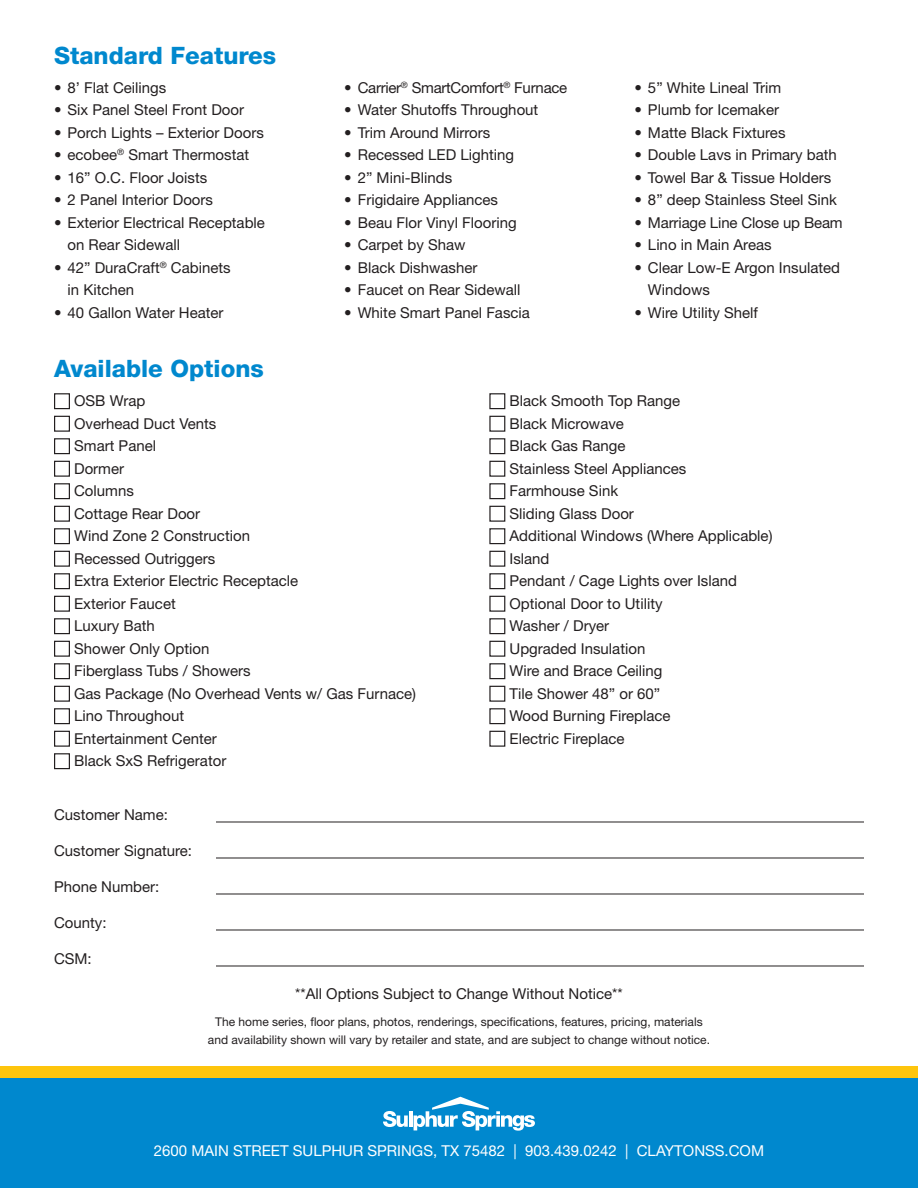
<style>
.page{position:relative;width:918px;height:1188px;background:#fff}
.page>*{position:absolute;margin:0;border:0;box-sizing:border-box;transform-origin:0 0}
.t1{font:800 24px "Helvetica Neue LT Std";color:#0088ce}
.t2{font:15px/22.5px "Helvetica Neue LT Std";color:#231f20}
.t3{font:15px "Helvetica Neue LT Std";color:#fff}
.t4{font:15px "Helvetica Neue LT Std";letter-spacing:-.02em;color:#231f20}
.t5{font:12px/18px "Helvetica Neue LT Std";color:#231f20;text-align:center}
</style>
<div class="page">
<div style="left:0;top:1072px;width:918px;height:116px;background:#0088ce"></div>
<svg style="left:383px;top:1111px;width:25px;height:16px"></svg>
<hr style="left:409px;top:1111px;width:3px;height:16px;background:#fff">
<svg style="left:414px;top:1097px;width:121px;height:34px"></svg>
<div style="left:0;top:1066px;width:918px;height:12px;background:#fec50d"></div>
<div style="left:54px;top:393px;width:16px;height:16px;border:1px solid #231f20"></div>
<div style="left:54px;top:416px;width:16px;height:16px;border:1px solid #231f20"></div>
<div style="left:54px;top:438px;width:16px;height:16px;border:1px solid #231f20"></div>
<div style="left:54px;top:461px;width:16px;height:16px;border:1px solid #231f20"></div>
<div style="left:54px;top:483px;width:16px;height:16px;border:1px solid #231f20"></div>
<div style="left:54px;top:506px;width:16px;height:16px;border:1px solid #231f20"></div>
<div style="left:54px;top:528px;width:16px;height:16px;border:1px solid #231f20"></div>
<div style="left:54px;top:551px;width:16px;height:16px;border:1px solid #231f20"></div>
<div style="left:54px;top:573px;width:16px;height:16px;border:1px solid #231f20"></div>
<div style="left:54px;top:596px;width:16px;height:16px;border:1px solid #231f20"></div>
<div style="left:54px;top:618px;width:16px;height:16px;border:1px solid #231f20"></div>
<div style="left:54px;top:641px;width:16px;height:16px;border:1px solid #231f20"></div>
<div style="left:54px;top:663px;width:16px;height:16px;border:1px solid #231f20"></div>
<div style="left:54px;top:686px;width:16px;height:16px;border:1px solid #231f20"></div>
<div style="left:54px;top:708px;width:16px;height:16px;border:1px solid #231f20"></div>
<div style="left:54px;top:731px;width:16px;height:16px;border:1px solid #231f20"></div>
<div style="left:54px;top:753px;width:16px;height:16px;border:1px solid #231f20"></div>
<div style="left:489px;top:393px;width:16px;height:16px;border:1px solid #231f20"></div>
<div style="left:489px;top:416px;width:16px;height:16px;border:1px solid #231f20"></div>
<div style="left:489px;top:438px;width:16px;height:16px;border:1px solid #231f20"></div>
<div style="left:489px;top:461px;width:16px;height:16px;border:1px solid #231f20"></div>
<div style="left:489px;top:483px;width:16px;height:16px;border:1px solid #231f20"></div>
<div style="left:489px;top:506px;width:16px;height:16px;border:1px solid #231f20"></div>
<div style="left:489px;top:528px;width:16px;height:16px;border:1px solid #231f20"></div>
<div style="left:489px;top:551px;width:16px;height:16px;border:1px solid #231f20"></div>
<div style="left:489px;top:573px;width:16px;height:16px;border:1px solid #231f20"></div>
<div style="left:489px;top:596px;width:16px;height:16px;border:1px solid #231f20"></div>
<div style="left:489px;top:618px;width:16px;height:16px;border:1px solid #231f20"></div>
<div style="left:489px;top:641px;width:16px;height:16px;border:1px solid #231f20"></div>
<div style="left:489px;top:663px;width:16px;height:16px;border:1px solid #231f20"></div>
<div style="left:489px;top:686px;width:16px;height:16px;border:1px solid #231f20"></div>
<div style="left:489px;top:708px;width:16px;height:16px;border:1px solid #231f20"></div>
<div style="left:489px;top:731px;width:16px;height:16px;border:1px solid #231f20"></div>
<hr style="left:216px;top:822px;width:648px;height:1px;background:#231f20">
<hr style="left:216px;top:858px;width:648px;height:1px;background:#231f20">
<hr style="left:216px;top:894px;width:648px;height:1px;background:#231f20">
<hr style="left:216px;top:930px;width:648px;height:1px;background:#231f20">
<hr style="left:216px;top:966px;width:648px;height:1px;background:#231f20">
<h1 class="t1" style="left:54px;top:41px;width:224px">Standard Features</h1>
<p class="t2" style="left:54px;top:76px;width:114px">• 8’ Flat Ceilings</p>
<p class="t2" style="left:54px;top:99px;width:192px">• Six Panel Steel Front Door</p>
<p class="t2" style="left:54px;top:121px;width:211px">• Porch Lights – Exterior Doors</p>
<p class="t2" style="left:54px;top:144px;width:197px">• ecobee<sup>®</sup> Smart Thermostat</p>
<p class="t2" style="left:54px;top:166px;width:155px">• 16” O.C. Floor Joists</p>
<p class="t2" style="left:54px;top:189px;width:161px">• 2 Panel Interior Doors</p>
<p class="t2" style="left:68px;top:211px;width:199px;text-indent:-14px">• Exterior Electrical Receptable on Rear Sidewall</p>
<p class="t2" style="left:68px;top:256px;width:165px;text-indent:-13px">• 42” DuraCraft<sup>®</sup> Cabinets in Kitchen</p>
<p class="t2" style="left:54px;top:301px;width:171px">• 40 Gallon Water Heater</p>
<p class="t4" style="left:344px;top:79px;width:224px">• Carrier<sup>®</sup> SmartComfort<sup>®</sup> Furnace</p>
<p class="t2" style="left:344px;top:99px;width:196px">• Water Shutoffs Throughout</p>
<p class="t2" style="left:344px;top:121px;width:148px">• Trim Around Mirrors</p>
<p class="t2" style="left:344px;top:144px;width:171px">• Recessed LED Lighting</p>
<p class="t2" style="left:344px;top:166px;width:109px">• 2” Mini-Blinds</p>
<p class="t2" style="left:344px;top:189px;width:155px">• Frigidaire Appliances</p>
<p class="t2" style="left:344px;top:211px;width:174px">• Beau Flor Vinyl Flooring</p>
<p class="t2" style="left:344px;top:234px;width:123px">• Carpet by Shaw</p>
<p class="t2" style="left:344px;top:256px;width:135px">• Black Dishwasher</p>
<p class="t2" style="left:344px;top:279px;width:178px">• Faucet on Rear Sidewall</p>
<p class="t2" style="left:344px;top:301px;width:187px">• White Smart Panel Fascia</p>
<p class="t2" style="left:634px;top:76px;width:148px">• 5” White Lineal Trim</p>
<p class="t2" style="left:634px;top:99px;width:146px">• Plumb for Icemaker</p>
<p class="t2" style="left:634px;top:121px;width:153px">• Matte Black Fixtures</p>
<p class="t2" style="left:634px;top:144px;width:204px">• Double Lavs in Primary bath</p>
<p class="t2" style="left:634px;top:166px;width:198px">• Towel Bar &amp; Tissue Holders</p>
<p class="t2" style="left:634px;top:189px;width:204px">• 8” deep Stainless Steel Sink</p>
<p class="t2" style="left:634px;top:211px;width:210px">• Marriage Line Close up Beam</p>
<p class="t2" style="left:634px;top:234px;width:139px">• Lino in Main Areas</p>
<p class="t2" style="left:648px;top:256px;width:194px;text-indent:-14px">• Clear Low-E Argon Insulated<br>Windows</p>
<p class="t2" style="left:634px;top:301px;width:125px">• Wire Utility Shelf</p>
<h1 class="t1" style="left:54px;top:354px;width:211px">Available Options</h1>
<p class="t2" style="left:74px;top:389px;width:343px">OSB Wrap<br>Overhead Duct Vents<br>Smart Panel<br>Dormer<br>Columns<br>Cottage Rear Door<br>Wind Zone 2 Construction<br>Recessed Outriggers<br>Extra Exterior Electric Receptacle<br>Exterior Faucet<br>Luxury Bath<br>Shower Only Option<br>Fiberglass Tubs / Showers<br>Gas Package (No Overhead Vents w/ Gas Furnace)<br>Lino Throughout<br>Entertainment Center<br>Black SxS Refrigerator</p>
<p class="t2" style="left:510px;top:389px;width:265px">Black Smooth Top Range<br>Black Microwave<br>Black Gas Range<br>Stainless Steel Appliances<br>Farmhouse Sink<br>Sliding Glass Door<br>Additional Windows (Where Applicable)<br>Island<br>Pendant / Cage Lights over Island<br>Optional Door to Utility<br>Washer / Dryer<br>Upgraded Insulation<br>Wire and Brace Ceiling<br>Tile Shower 48” or 60”<br>Wood Burning Fireplace<br>Electric Fireplace</p>
<p class="t2" style="left:54px;top:804px;width:115px">Customer Name:</p>
<p class="t2" style="left:54px;top:840px;width:140px">Customer Signature:</p>
<p class="t2" style="left:54px;top:876px;width:107px">Phone Number:</p>
<p class="t2" style="left:54px;top:912px;width:54px">County:</p>
<p class="t2" style="left:54px;top:948px;width:39px">CSM:</p>
<p class="t2" style="left:295px;top:982px;width:329px">**All Options Subject to Change Without Notice**</p>
<p class="t5" style="left:208px;top:1013px;width:504px">The home series, floor plans, photos, renderings, specifications, features, pricing, materials and availability shown will vary by retailer and state, and are subject to change without notice.</p>
<p class="t3" style="left:154px;top:1141px;width:612px">2600 MAIN STREET SULPHUR SPRINGS, TX 75482 | 903.439.0242 | CLAYTONSS.COM</p>
</div>
